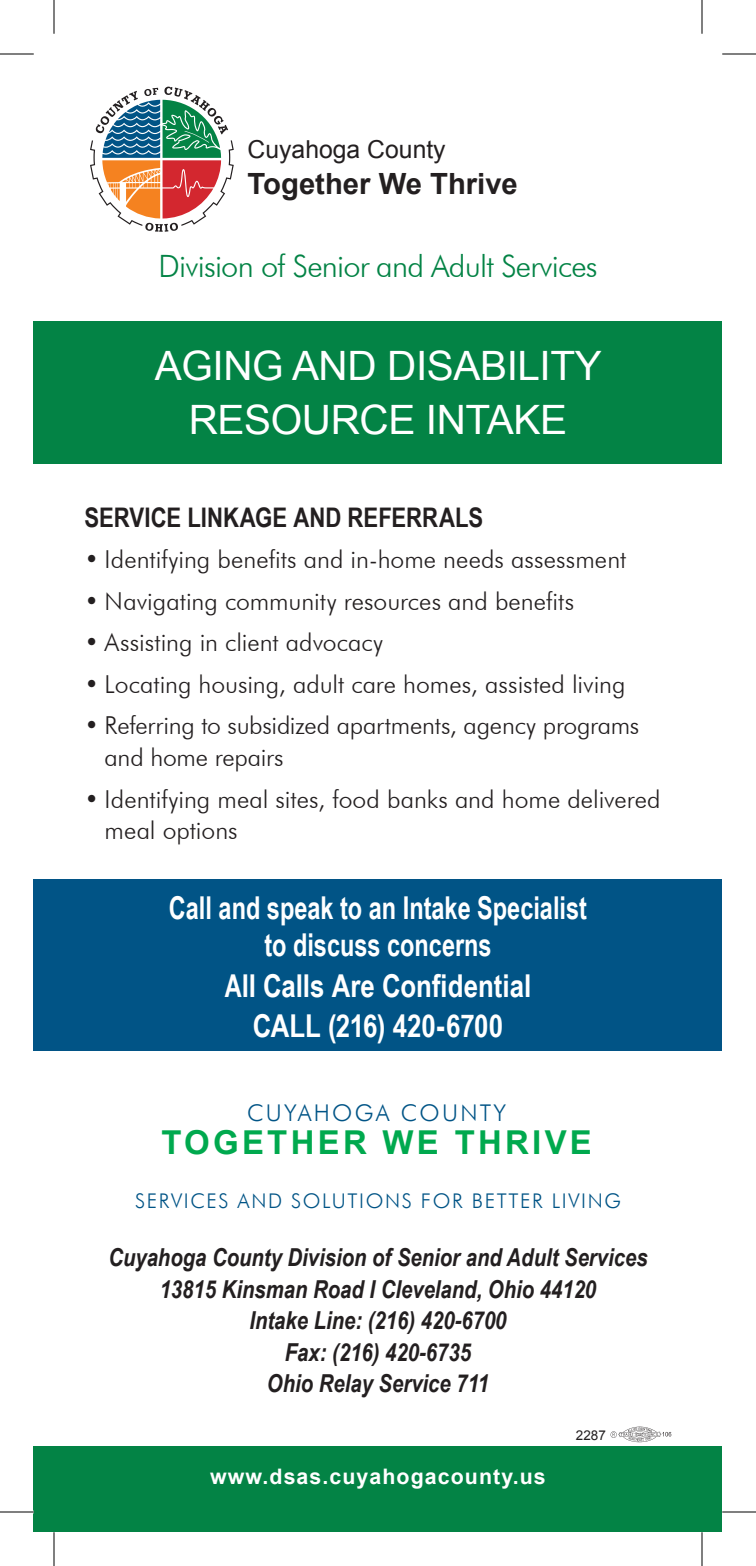
<style>
.page{position:relative;width:756px;height:1566px;background:#fff}
.page>*{position:absolute;margin:0;border:0;box-sizing:border-box;transform-origin:0 0}
.t1{font:40.5px/54px "Arial";letter-spacing:-.01em;color:#fff;text-align:center}
.t2{font:700 32.85px "Arial";letter-spacing:.1em;color:#00a94e}
.Body_text{font:700 31.5px "Arial Narrow";color:#fff;scale:.91 1}
.Body_text-2{font:700 31.5px "Arial Narrow";color:#fff}
.t3{font:300 30.82px "Futura BT";letter-spacing:-.025em;color:#038345}
.t4{font:700 29.25px "Arial";color:#231f20}
.t5{font:700 27px "Arial Narrow";color:#231f20}
.t6{font:300 24.75px/31.5px "Futura BT";color:#231f20}
.t7{font:italic 700 24.75px "Arial Narrow";color:#231f20}
.t8{font:24.75px "Arial";color:#231f20}
.t9{font:300 22.95px "Futura BT";letter-spacing:.1em;color:#015486}
.t10{font:700 21.38px "Arial";letter-spacing:.05em;color:#fff}
.t11{font:300 20.25px "Futura BT";letter-spacing:.08em;color:#015486}
.t12{font:13.5px "Arial";color:#231f20}
</style>
<div class="page">
<svg style="left:90px;top:87px;width:144px;height:145px"></svg>
<div style="left:34px;top:1446px;width:688px;height:86px;background:#038345"></div>
<div style="left:34px;top:880px;width:688px;height:171px;background:#015486"></div>
<div style="left:34px;top:321px;width:688px;height:142px;background:#038345"></div>
<img style="left:611px;top:1427px;width:61px;height:16px">
<hr style="left:0;top:54px;width:34px;height:1px;background:#000">
<hr style="left:722px;top:54px;width:34px;height:1px;background:#000">
<hr style="left:0;top:1512px;width:34px;height:1px;background:#000">
<hr style="left:722px;top:1512px;width:34px;height:1px;background:#000">
<hr style="left:54px;top:0;width:1px;height:34px;background:#000">
<hr style="left:54px;top:1532px;width:1px;height:34px;background:#000">
<hr style="left:702px;top:0;width:1px;height:34px;background:#000">
<hr style="left:702px;top:1532px;width:1px;height:34px;background:#000">
<p class="t8" style="left:248px;top:133px;width:200px">Cuyahoga County</p>
<p class="t4" style="left:248px;top:165px;width:272px">Together We Thrive</p>
<p class="t3" style="left:158px;top:247px;width:441px">Division of Senior and Adult Services</p>
<p class="t1" style="left:155px;top:339px;width:448px">AGING AND DISABILITY<br>RESOURCE INTAKE</p>
<p class="t5" style="left:84px;top:498px;width:401px">SERVICE LINKAGE AND REFERRALS</p>
<p class="t6" style="left:84px;top:543px;width:543px">• Identifying benefits and in-home needs assessment</p>
<p class="t6" style="left:84px;top:585px;width:491px">• Navigating community resources and benefits</p>
<p class="t6" style="left:84px;top:626px;width:300px">• Assisting in client advocacy</p>
<p class="t6" style="left:84px;top:668px;width:543px">• Locating housing, adult care homes, assisted living</p>
<p class="t6" style="left:105px;top:710px;width:536px;text-indent:-20px">• Referring to subsidized apartments, agency programs and home repairs</p>
<p class="t6" style="left:105px;top:783px;width:558px;text-indent:-20px">• Identifying meal sites, food banks and home delivered meal options</p>
<p class="Body_text" style="left:169px;top:884px;width:461px">Call and speak to an Intake Specialist</p>
<p class="Body_text" style="left:264px;top:921px;width:251px">to discuss concerns</p>
<p class="Body_text" style="left:225px;top:962px;width:338px">All Calls Are Confidential</p>
<p class="Body_text-2" style="left:253px;top:1002px;width:252px">CALL (216) 420-6700</p>
<p class="t9" style="left:247px;top:1099px;width:261px">CUYAHOGA COUNTY</p>
<p class="t2" style="left:161px;top:1121px;width:432px">TOGETHER WE THRIVE</p>
<p class="t11" style="left:135px;top:1188px;width:487px">SERVICES AND SOLUTIONS FOR BETTER LIVING</p>
<p class="t7" style="left:108px;top:1239px;width:541px">Cuyahoga County Division of Senior and Adult Services</p>
<p class="t7" style="left:160px;top:1271px;width:438px">13815 Kinsman Road I Cleveland, Ohio 44120</p>
<p class="t7" style="left:249px;top:1302px;width:259px">Intake Line: (216) 420-6700</p>
<p class="t7" style="left:285px;top:1334px;width:188px">Fax: (216) 420-6735</p>
<p class="t7" style="left:267px;top:1365px;width:224px">Ohio Relay Service 711</p>
<p class="t10" style="left:210px;top:1462px;width:337px">www.dsas.cuyahogacounty.us</p>
<p class="t12" style="left:576px;top:1426px;width:32px">2287</p>
</div>
